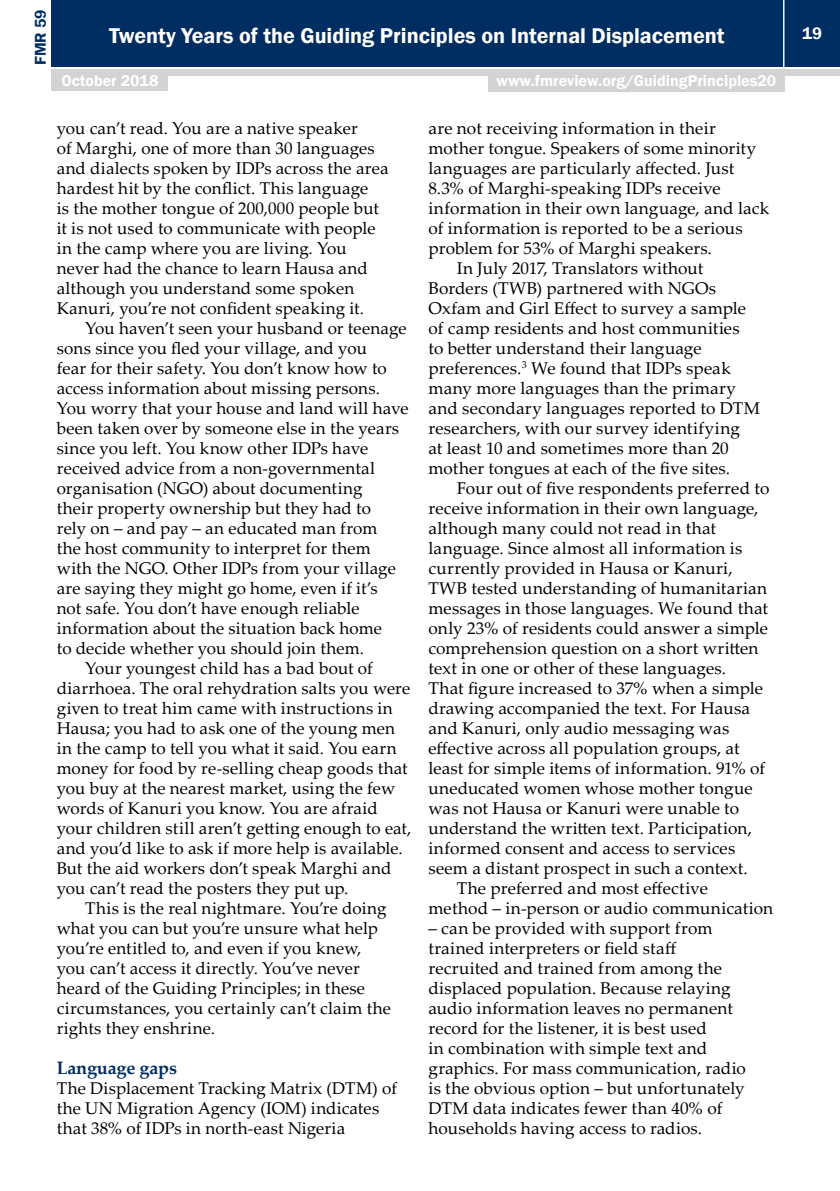
<style>
.page{position:relative;width:840px;height:1191px;background:#fff}
.page>*{position:absolute;margin:0;border:0;box-sizing:border-box;transform-origin:0 0}
.t1{font:600 22px "Franklin Gothic";color:#fff}
.t2{font:700 18px "Palatino Linotype";letter-spacing:-.01em;color:#002d62}
.t3{font:17px/20px "Palatino Linotype";letter-spacing:.005em;color:#000}
.t4{font:17px "Palatino Linotype";letter-spacing:.025em;color:#000}
.t5{font:600 17px "Franklin Gothic";color:#fff}
.t6{font:600 16px "Franklin Gothic";color:#fff}
.t7{font:600 16px "Franklin Gothic";color:#002d62}
</style>
<div class="page">
<div style="left:52px;top:0;width:787px;height:66px;background:#002d62"></div>
<div style="left:52px;top:69px;width:787px;height:6px;background:#d1d3d4"></div>
<hr style="left:782px;top:0;width:2px;height:68px;background:#fff">
<div style="left:52px;top:73px;width:116px;height:18px;background:#d1d3d4"></div>
<div style="left:488px;top:74px;width:296px;height:18px;background:#d1d3d4"></div>
<p class="t7" style="left:31px;top:65px;width:57px;rotate:-90deg">FMR 59</p>
<p class="t1" style="left:109px;top:22px;width:616px">Twenty Years of the Guiding Principles on Internal Displacement</p>
<p class="t6" style="left:61px;top:71px;width:98px">October 2018</p>
<p class="t6" style="left:496px;top:71px;width:281px">www.fmreview.org/GuidingPrinciples20</p>
<p class="t3" style="left:57px;top:117px;width:333px">you can’t read. You are a native speaker<br>of Marghi, one of more than 30 languages and dialects spoken by IDPs across the area hardest hit by the conflict. This language<br>is the mother tongue of 200,000 people but it is not used to communicate with people in the camp where you are living. You never had the chance to learn Hausa and although you understand some spoken Kanuri, you’re not confident speaking it.</p>
<p class="t3" style="left:85px;top:317px;width:323px">You haven’t seen your husband or teenage</p>
<p class="t3" style="left:57px;top:337px;width:311px">sons since you fled your village, and you</p>
<p class="t3" style="left:57px;top:357px;width:331px">fear for their safety. You don’t know how to</p>
<p class="t3" style="left:57px;top:377px;width:324px">access information about missing persons.</p>
<p class="t3" style="left:57px;top:397px;width:353px">You worry that your house and land will have</p>
<p class="t3" style="left:57px;top:417px;width:343px">been taken over by someone else in the years</p>
<p class="t3" style="left:57px;top:437px;width:313px">since you left. You know other IDPs have</p>
<p class="t3" style="left:57px;top:457px;width:319px">received advice from a non-governmental</p>
<p class="t3" style="left:57px;top:477px;width:307px">organisation (NGO) about documenting</p>
<p class="t3" style="left:57px;top:497px;width:315px">their property ownership but they had to</p>
<p class="t3" style="left:57px;top:517px;width:322px">rely on – and pay – an educated man from</p>
<p class="t3" style="left:57px;top:537px;width:315px">the host community to interpret for them</p>
<p class="t3" style="left:57px;top:557px;width:340px">with the NGO. Other IDPs from your village</p>
<p class="t3" style="left:57px;top:577px;width:322px">are saying they might go home, even if it’s</p>
<p class="t3" style="left:57px;top:597px;width:304px">not safe. You don’t have enough reliable</p>
<p class="t3" style="left:57px;top:617px;width:326px">information about the situation back home</p>
<p class="t3" style="left:57px;top:637px;width:308px">to decide whether you should join them.</p>
<p class="t3" style="left:85px;top:657px;width:289px">Your youngest child has a bad bout of</p>
<p class="t3" style="left:57px;top:677px;width:355px">diarrhoea. The oral rehydration salts you were</p>
<p class="t4" style="left:57px;top:696px;width:337px">given to treat him came with instructions in</p>
<p class="t3" style="left:57px;top:717px;width:339px">Hausa; you had to ask one of the young men</p>
<p class="t3" style="left:57px;top:737px;width:341px">in the camp to tell you what it said. You earn</p>
<p class="t3" style="left:57px;top:757px;width:352px">money for food by re-selling cheap goods that</p>
<p class="t3" style="left:57px;top:777px;width:340px">you buy at the nearest market, using the few</p>
<p class="t3" style="left:57px;top:797px;width:322px">words of Kanuri you know. You are afraid</p>
<p class="t3" style="left:57px;top:817px;width:356px">your children still aren’t getting enough to eat,</p>
<p class="t3" style="left:57px;top:837px;width:347px">and you’d like to ask if more help is available.</p>
<p class="t3" style="left:57px;top:857px;width:336px">But the aid workers don’t speak Marghi and</p>
<p class="t3" style="left:57px;top:877px;width:293px">you can’t read the posters they put up.</p>
<p class="t3" style="left:85px;top:897px;width:303px">This is the real nightmare. You’re doing</p>
<p class="t3" style="left:57px;top:917px;width:322px">what you can but you’re unsure what help</p>
<p class="t3" style="left:57px;top:937px;width:306px">you’re entitled to, and even if you knew,</p>
<p class="t3" style="left:57px;top:957px;width:304px">you can’t access it directly. You’ve never</p>
<p class="t3" style="left:57px;top:977px;width:309px">heard of the Guiding Principles; in these</p>
<p class="t3" style="left:57px;top:997px;width:335px">circumstances, you certainly can’t claim the</p>
<p class="t3" style="left:57px;top:1017px;width:160px">rights they enshrine.</p>
<p class="t2" style="left:57px;top:1055px;width:122px">Language gaps</p>
<p class="t3" style="left:57px;top:1077px;width:341px">The Displacement Tracking Matrix (DTM) of the UN Migration Agency (IOM) indicates that 38% of IDPs in north-east Nigeria</p>
<p class="t3" style="left:428px;top:117px;width:289px">are not receiving information in their</p>
<p class="t3" style="left:428px;top:137px;width:329px">mother tongue. Speakers of some minority</p>
<p class="t3" style="left:428px;top:157px;width:307px">languages are particularly affected. Just</p>
<p class="t3" style="left:428px;top:177px;width:294px">8.3% of Marghi-speaking IDPs receive</p>
<p class="t3" style="left:428px;top:197px;width:342px">information in their own language, and lack</p>
<p class="t3" style="left:428px;top:217px;width:316px">of information is reported to be a serious</p>
<p class="t3" style="left:428px;top:237px;width:285px">problem for 53% of Marghi speakers.</p>
<p class="t3" style="left:456px;top:257px;width:248px">In July 2017, Translators without</p>
<p class="t3" style="left:428px;top:277px;width:289px">Borders (TWB) partnered with NGOs</p>
<p class="t3" style="left:428px;top:297px;width:319px">Oxfam and Girl Effect to survey a sample</p>
<p class="t3" style="left:428px;top:317px;width:312px">of camp residents and host communities</p>
<p class="t3" style="left:428px;top:337px;width:275px">to better understand their language</p>
<p class="t3" style="left:428px;top:357px;width:304px">preferences.<sup>3</sup> We found that IDPs speak</p>
<p class="t3" style="left:428px;top:377px;width:309px">many more languages than the primary</p>
<p class="t3" style="left:428px;top:397px;width:333px">and secondary languages reported to DTM</p>
<p class="t3" style="left:428px;top:417px;width:313px">researchers, with our survey identifying</p>
<p class="t3" style="left:428px;top:437px;width:302px">at least 10 and sometimes more than 20</p>
<p class="t3" style="left:428px;top:457px;width:303px">mother tongues at each of the five sites.</p>
<p class="t3" style="left:456px;top:477px;width:314px">Four out of five respondents preferred to</p>
<p class="t3" style="left:428px;top:497px;width:331px">receive information in their own language,</p>
<p class="t3" style="left:428px;top:517px;width:289px">although many could not read in that</p>
<p class="t3" style="left:428px;top:537px;width:315px">language. Since almost all information is</p>
<p class="t3" style="left:428px;top:557px;width:305px">currently provided in Hausa or Kanuri,</p>
<p class="t3" style="left:428px;top:577px;width:340px">TWB tested understanding of humanitarian</p>
<p class="t3" style="left:428px;top:597px;width:341px">messages in those languages. We found that</p>
<p class="t3" style="left:428px;top:617px;width:341px">only 23% of residents could answer a simple</p>
<p class="t3" style="left:428px;top:637px;width:331px">comprehension question on a short written</p>
<p class="t3" style="left:428px;top:657px;width:299px">text in one or other of these languages.</p>
<p class="t3" style="left:428px;top:677px;width:336px">That figure increased to 37% when a simple</p>
<p class="t3" style="left:428px;top:697px;width:323px">drawing accompanied the text. For Hausa</p>
<p class="t3" style="left:428px;top:717px;width:302px">and Kanuri, only audio messaging was</p>
<p class="t3" style="left:428px;top:737px;width:312px">effective across all population groups, at</p>
<p class="t3" style="left:428px;top:757px;width:338px">least for simple items of information. 91% of</p>
<p class="t3" style="left:428px;top:777px;width:326px">uneducated women whose mother tongue</p>
<p class="t3" style="left:428px;top:797px;width:312px">was not Hausa or Kanuri were unable to</p>
<p class="t3" style="left:428px;top:817px;width:325px">understand the written text. Participation,</p>
<p class="t3" style="left:428px;top:837px;width:308px">informed consent and access to services</p>
<p class="t3" style="left:428px;top:857px;width:320px">seem a distant prospect in such a context.</p>
<p class="t3" style="left:456px;top:877px;width:252px">The preferred and most effective</p>
<p class="t3" style="left:428px;top:897px;width:346px">method – in-person or audio communication</p>
<p class="t3" style="left:428px;top:917px;width:319px">– can be provided with support from trained interpreters or field staff recruited and trained from among the displaced population. Because relaying audio information leaves no permanent record for the listener, it is best used<br>in combination with simple text and graphics. For mass communication, radio is the obvious option – but unfortunately DTM data indicates fewer than 40% of households having access to radios.</p>
<p class="t5" style="left:801px;top:23px;width:21px">19</p>
</div>
